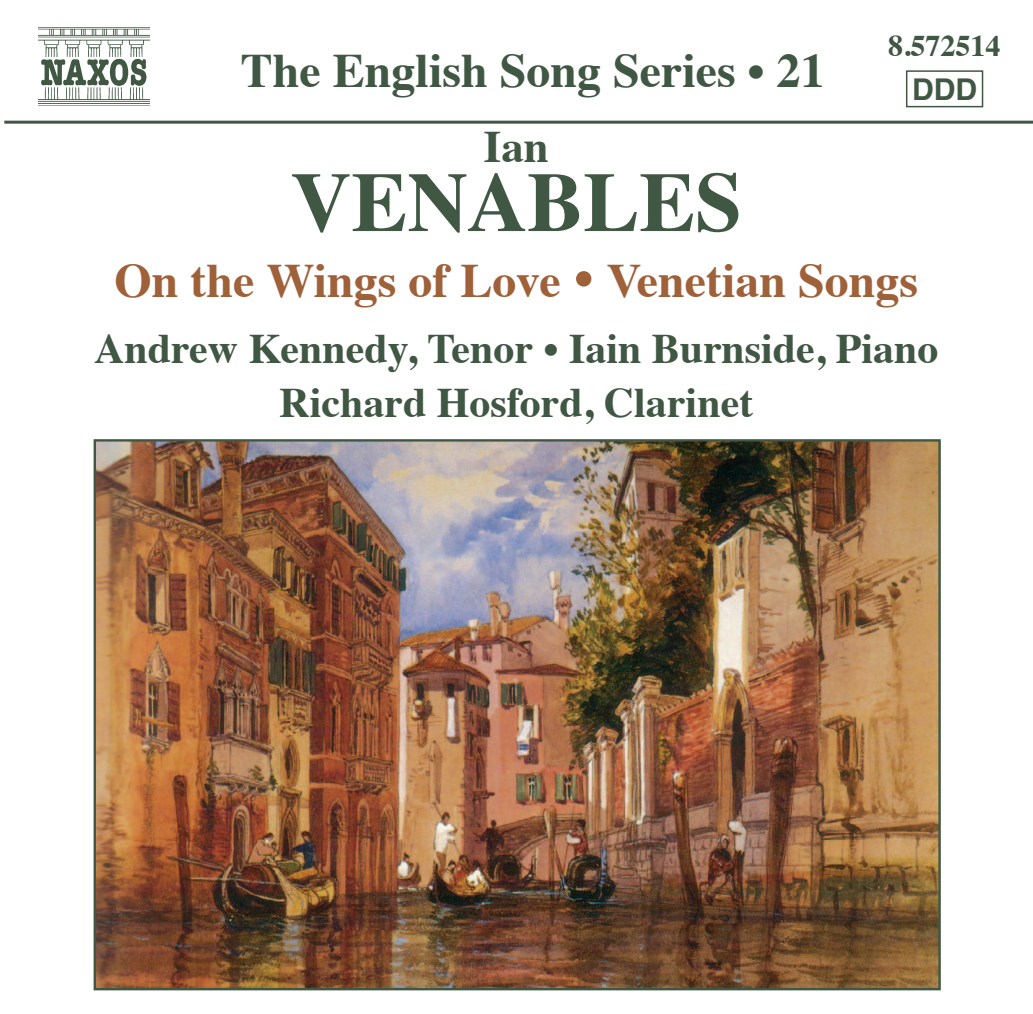
<style>
.page{position:relative;width:1033px;height:1014px;background:#fff}
.page>*{position:absolute;margin:0;border:0;box-sizing:border-box;transform-origin:0 0}
.t1{font:700 84px "Times";color:#405743}
.t2{font:700 48px "Times";color:#9f6139}
.t3{font:700 48px "Times";color:#405743}
.t4{font:700 45px "Times";color:#405743}
.t5{font:700 42px/54px "Times";color:#405743;text-align:center}
.t6{font:700 30px "Times";color:#405743}
.t7{font:700 30px "Helvetica";color:#405743}
.s1{font-size:54px}
</style>
<div class="page">
<img style="left:97px;top:442px;width:840px;height:545px">
<img style="left:39px;top:27px;width:110px;height:79px">
<div style="left:905px;top:70px;width:78px;height:37px;border:2px solid #405743"></div>
<hr style="left:4px;top:121px;width:1028px;height:3px;background:#405743">
<p class="t3" style="left:241px;top:51px;width:585px">The English Song Series • 21</p>
<p class="t6" style="left:887px;top:34px;width:114px">8.572514</p>
<p class="t7" style="left:912px;top:77px;width:66px">DDD</p>
<p class="t4" style="left:484px;top:128px;width:67px">Ian</p>
<h1 class="t1" style="left:291px;top:168px;width:453px">VENABLES</h1>
<p class="t2" style="left:114px;top:261px;width:805px">On the Wings of Love <span class="s1">•</span> Venetian Songs</p>
<p class="t5" style="left:94px;top:326px;width:845px">Andrew Kennedy, Tenor • Iain Burnside, Piano<br>Richard Hosford, Clarinet</p>
</div>
